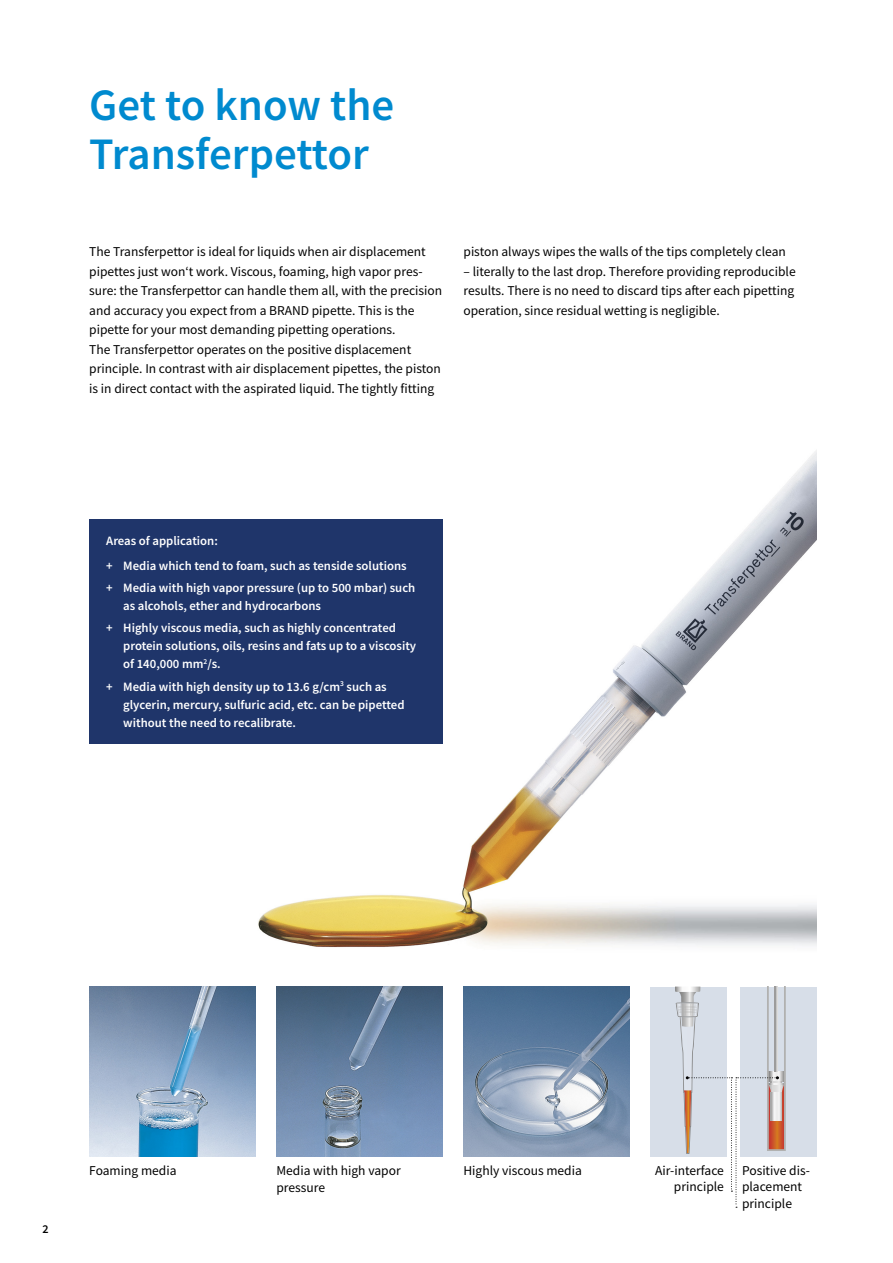
<style>
.page{position:relative;width:893px;height:1263px;background:#fff}
.page>*{position:absolute;margin:0;border:0;box-sizing:border-box;transform-origin:0 0}
.t1{font:600 45px/49.5px "Source Sans Pro";color:#008acf}
.t2{font:13.5px/19.5px "Source Sans Pro";color:#000}
.t3{font:600 12.75px/18px "Source Sans Pro";color:#fff}
.t4{font:600 12px "Source Sans Pro";color:#000}
</style>
<div class="page">
<img style="left:255px;top:451px;width:561px;height:497px">
<div style="left:651px;top:986px;width:76px;height:170px;background:#d7dee8"></div>
<div style="left:740px;top:986px;width:76px;height:170px;background:#d7dee8"></div>
<img style="left:89px;top:986px;width:166px;height:171px">
<img style="left:276px;top:986px;width:166px;height:171px">
<img style="left:463px;top:986px;width:166px;height:171px">
<div style="left:89px;top:519px;width:353px;height:224px;background:#1f356a"></div>
<svg style="left:675px;top:986px;width:111px;height:222px"></svg>
<h1 class="t1" style="left:89px;top:80px;width:307px">Get to know the<br>Transferpettor</h1>
<p class="t2" style="left:89px;top:242px;width:354px">The Transferpettor is ideal for liquids when air displacement pipettes just won‘t work. Viscous, foaming, high vapor pres&shy;sure: the Transferpettor can handle them all, with the precision and accuracy you expect from a BRAND pipette. This is the pipette for your most demanding pipetting operations.<br>The Transferpettor operates on the positive displacement principle. In contrast with air displacement pipettes, the piston is in direct contact with the aspirated liquid. The tightly fitting</p>
<p class="t2" style="left:463px;top:242px;width:324px">piston always wipes the walls of the tips completely clean</p>
<p class="t2" style="left:463px;top:261px;width:334px;text-align:justify">– literally to the last drop. Therefore providing reproducible results. There is no need to discard tips after each pipetting operation, since residual wetting is negligible.</p>
<p class="t3" style="left:106px;top:529px;width:302px;line-height:24.5px">Areas of application:<br>+ Media which tend to foam, such as tenside solutions</p>
<p class="t3" style="left:123px;top:579px;width:294px;text-indent:-17px">+ Media with high vapor pressure (up to 500 mbar) such as alcohols, ether and hydrocarbons</p>
<p class="t3" style="left:123px;top:619px;width:295px;text-indent:-17px">+ Highly viscous media, such as highly concentrated protein solutions, oils, resins and fats up to a viscosity of 140,000 mm<sup>2</sup>/s.</p>
<p class="t3" style="left:123px;top:677px;width:283px;text-indent:-17px">+ Media with high density up to 13.6 g/cm<sup>3</sup> such as glycerin, mercury, sulfuric acid, etc. can be pipetted without the need to recalibrate.</p>
<p class="t4" style="left:43px;top:1221px;width:8px">2</p>
<p class="t2" style="left:89px;top:1161px;width:89px">Foaming media</p>
<p class="t2" style="left:276px;top:1163px;width:126px;line-height:16.2px">Media with high vapor pressure</p>
<p class="t2" style="left:463px;top:1161px;width:120px">Highly viscous media</p>
<p class="t2" style="left:655px;top:1162px;width:70px;line-height:16.2px;text-align:right">Air-interface principle</p>
<p class="t2" style="left:742px;top:1162px;width:69px;line-height:16.2px">Positive dis&shy;placement principle</p>
</div>
